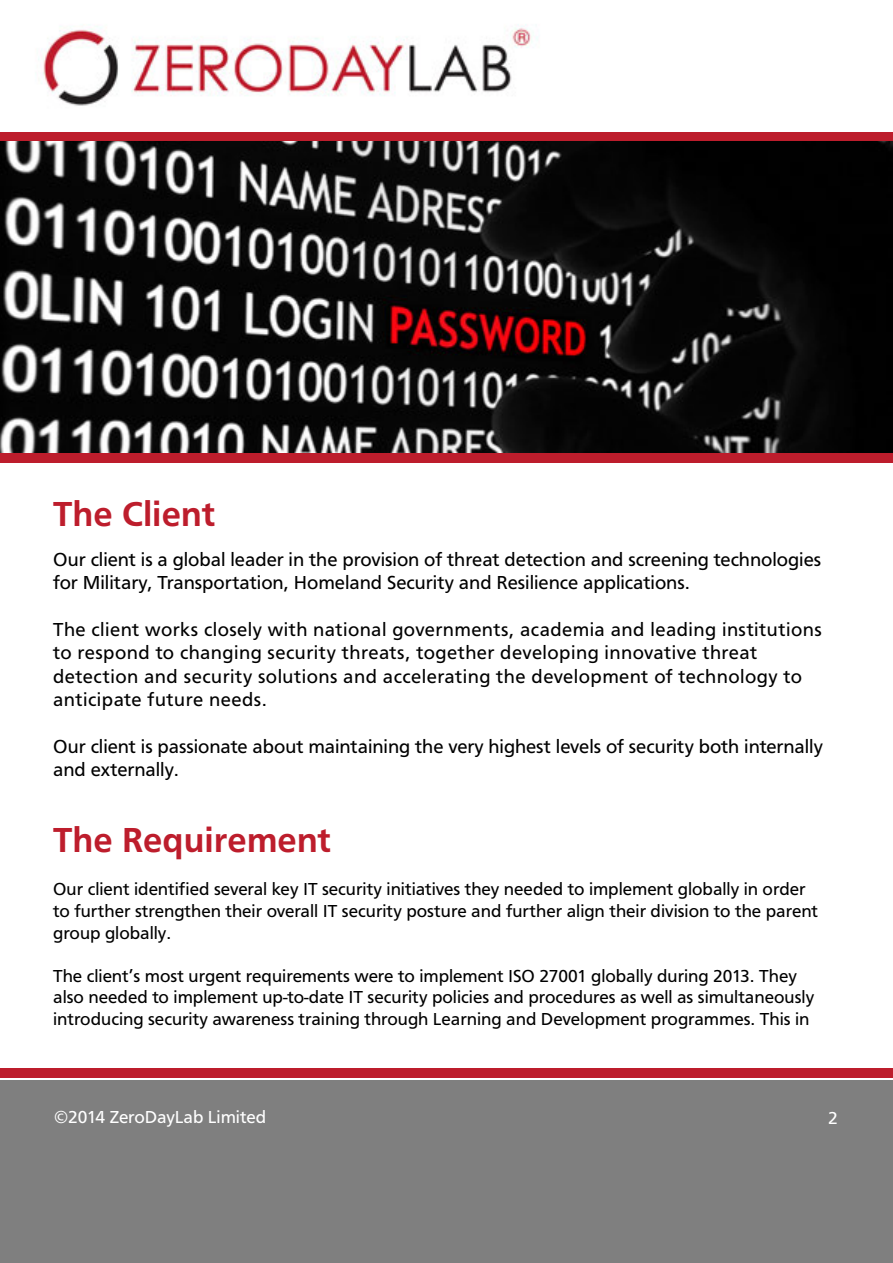
<style>
.page{position:relative;width:893px;height:1263px;background:#fff}
.page>*{position:absolute;margin:0;border:0;box-sizing:border-box;transform-origin:0 0}
.t1{font:700 36px "Carto Gothic Std";color:#bd1d2c}
.t2{font:19.5px/23.4px "Carto Gothic Std";letter-spacing:.005em;color:#000}
.t3{font:19.5px/23.4px "Carto Gothic Std";letter-spacing:.025em;color:#000}
.t4{font:18px/21.6px "Carto Gothic Std";color:#000}
.t5{font:18px "Carto Gothic Std";color:#fff}
</style>
<div class="page">
<img style="left:38px;top:24px;width:500px;height:82px">
<div style="left:0;top:133px;width:893px;height:9px;background:#bd1d2c"></div>
<div style="left:0;top:1068px;width:893px;height:9px;background:#bd1d2c"></div>
<div style="left:0;top:1080px;width:893px;height:183px;background:#7f7f7f"></div>
<img style="left:0;top:142px;width:892px;height:311px">
<div style="left:0;top:453px;width:893px;height:9px;background:#bd1d2c"></div>
<h1 class="t1" style="left:53px;top:493px;width:164px">The Client</h1>
<p class="t2" style="left:53px;top:548px;width:769px">Our client is a global leader in the provision of threat detection and screening technologies for Military, Transportation, Homeland Security and Resilience applications.</p>
<p class="t3" style="left:53px;top:618px;width:770px">The client works closely with national governments, academia and leading institutions to respond to changing security threats, together developing innovative threat detection and security solutions and accelerating the development of technology to anticipate future needs.</p>
<p class="t2" style="left:53px;top:735px;width:771px">Our client is passionate about maintaining the very highest levels of security both internally and externally.</p>
<h1 class="t1" style="left:53px;top:819px;width:280px">The Requirement</h1>
<p class="t4" style="left:53px;top:878px;width:766px">Our client identified several key IT security initiatives they needed to implement globally in order to further strengthen their overall IT security posture and further align their division to the parent group globally.</p>
<p class="t4" style="left:53px;top:965px;width:762px">The client’s most urgent requirements were to implement ISO 27001 globally during 2013. They also needed to implement up-to-date IT security policies and procedures as well as simultaneously introducing security awareness training through Learning and Development programmes. This in</p>
<p class="t5" style="left:54px;top:1106px;width:214px">©2014 ZeroDayLab Limited</p>
<p class="t5" style="left:828px;top:1107px;width:11px">2</p>
</div>
